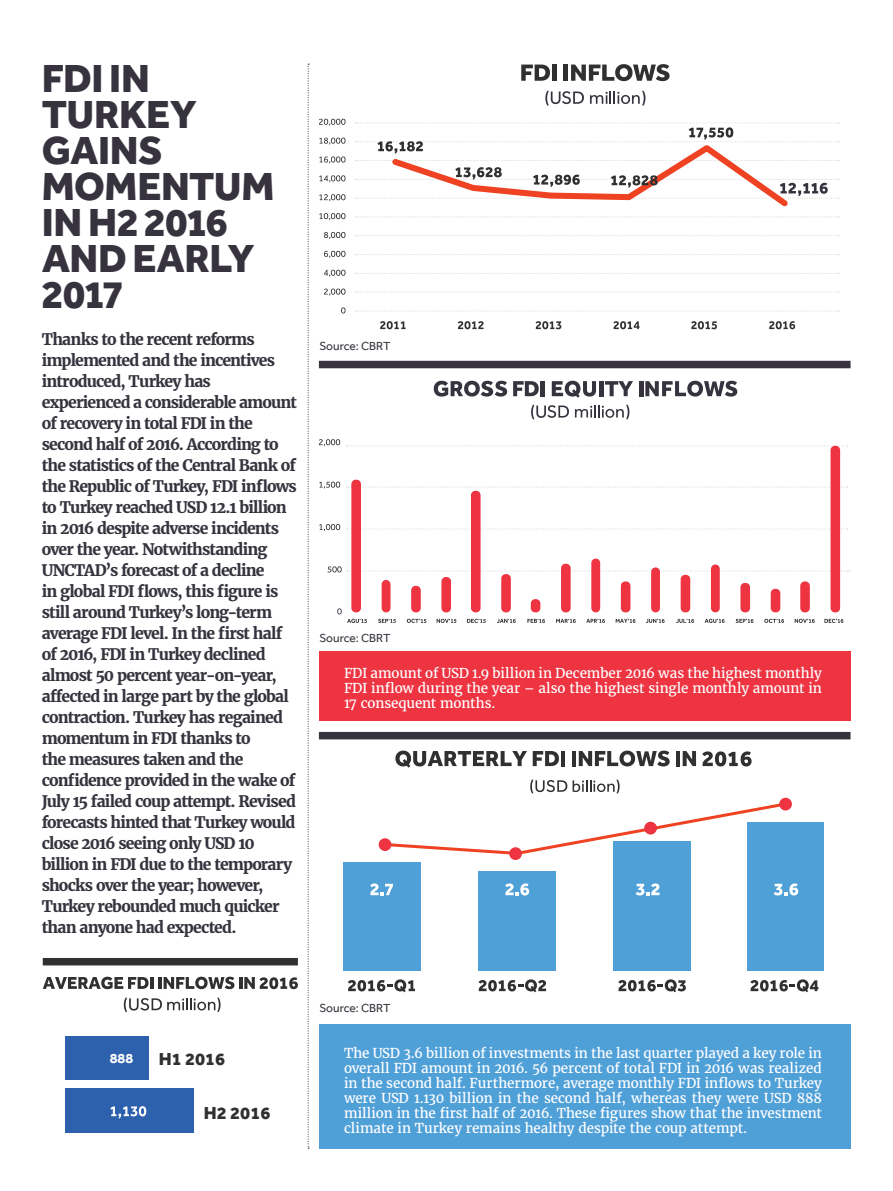
<style>
.page{position:relative;width:893px;height:1191px;background:#fff}
.page>*{position:absolute;margin:0;border:0;box-sizing:border-box;transform-origin:0 0}
.t1{font:800 40.5px/36px "Effra";letter-spacing:-.015em;color:#37333e}
.t2{font:800 17.85px "Effra";color:#313030}
.t3{font:700 15.75px/21px "Merriweather";letter-spacing:-.05em;color:#37333e}
.t4{font:700 14.25px "Effra";color:#fff}
.t5{font:13.5px/15px "Merriweather";letter-spacing:-.01em;color:#fff;text-align:justify}
.t6{font:12px "Effra";letter-spacing:-.005em;color:#37333e}
</style>
<div class="page">
<div style="left:319px;top:1024px;width:532px;height:124px;background:#50a0d8"></div>
<div style="left:319px;top:651px;width:532px;height:69px;background:#ee3341"></div>
<svg style="left:308px;top:64px;width:1px;height:1084px"></svg>
<div style="left:319px;top:361px;width:531px;height:7px;background:#38333e"></div>
<div style="left:319px;top:732px;width:531px;height:7px;background:#37333e"></div>
<svg style="left:347px;top:445px;width:501px;height:1px"></svg>
<svg style="left:347px;top:486px;width:501px;height:2px"></svg>
<svg style="left:327px;top:566px;width:517px;height:6px"></svg>
<svg style="left:319px;top:524px;width:21px;height:7px"></svg>
<svg style="left:319px;top:481px;width:21px;height:7px"></svg>
<svg style="left:319px;top:439px;width:21px;height:7px"></svg>
<svg style="left:378px;top:619px;width:18px;height:4px"></svg>
<svg style="left:407px;top:619px;width:19px;height:4px"></svg>
<svg style="left:437px;top:619px;width:19px;height:4px"></svg>
<svg style="left:467px;top:619px;width:19px;height:4px"></svg>
<svg style="left:736px;top:619px;width:17px;height:4px"></svg>
<svg style="left:764px;top:619px;width:20px;height:4px"></svg>
<svg style="left:795px;top:619px;width:20px;height:4px"></svg>
<svg style="left:824px;top:619px;width:19px;height:4px"></svg>
<svg style="left:497px;top:619px;width:19px;height:4px"></svg>
<svg style="left:527px;top:619px;width:18px;height:4px"></svg>
<svg style="left:556px;top:619px;width:20px;height:4px"></svg>
<svg style="left:586px;top:619px;width:19px;height:4px"></svg>
<svg style="left:616px;top:619px;width:19px;height:4px"></svg>
<svg style="left:646px;top:619px;width:19px;height:4px"></svg>
<svg style="left:676px;top:619px;width:18px;height:4px"></svg>
<svg style="left:705px;top:619px;width:20px;height:4px"></svg>
<svg style="left:434px;top:381px;width:73px;height:15px"></svg>
<svg style="left:513px;top:381px;width:26px;height:15px"></svg>
<hr style="left:541px;top:381px;width:4px;height:15px;background:#37333e">
<svg style="left:552px;top:381px;width:44px;height:17px"></svg>
<hr style="left:599px;top:381px;width:4px;height:15px;background:#37333e">
<svg style="left:605px;top:381px;width:28px;height:15px"></svg>
<hr style="left:639px;top:381px;width:4px;height:15px;background:#37333e">
<svg style="left:645px;top:381px;width:92px;height:15px"></svg>
<svg style="left:531px;top:405px;width:38px;height:14px"></svg>
<svg style="left:575px;top:405px;width:54px;height:14px"></svg>
<svg style="left:351px;top:446px;width:489px;height:166px"></svg>
<svg style="left:337px;top:608px;width:30px;height:15px"></svg>
<svg style="left:545px;top:91px;width:39px;height:14px"></svg>
<svg style="left:590px;top:91px;width:55px;height:14px"></svg>
<svg style="left:521px;top:65px;width:29px;height:16px"></svg>
<div style="left:552px;top:65px;width:5px;height:16px;background:#313030"></div>
<hr style="left:564px;top:65px;width:4px;height:16px;background:#313030">
<svg style="left:571px;top:64px;width:99px;height:17px"></svg>
<svg style="left:356px;top:235px;width:483px;height:1px"></svg>
<svg style="left:356px;top:254px;width:483px;height:1px"></svg>
<svg style="left:356px;top:273px;width:483px;height:1px"></svg>
<svg style="left:356px;top:291px;width:483px;height:2px"></svg>
<svg style="left:356px;top:310px;width:483px;height:1px"></svg>
<svg style="left:341px;top:307px;width:4px;height:6px"></svg>
<svg style="left:324px;top:288px;width:21px;height:7px"></svg>
<svg style="left:324px;top:270px;width:21px;height:7px"></svg>
<svg style="left:324px;top:251px;width:21px;height:7px"></svg>
<svg style="left:324px;top:232px;width:21px;height:7px"></svg>
<svg style="left:319px;top:213px;width:26px;height:7px"></svg>
<svg style="left:319px;top:194px;width:26px;height:7px"></svg>
<svg style="left:319px;top:175px;width:26px;height:7px"></svg>
<svg style="left:319px;top:156px;width:26px;height:7px"></svg>
<svg style="left:319px;top:138px;width:26px;height:7px"></svg>
<svg style="left:319px;top:119px;width:26px;height:7px"></svg>
<svg style="left:380px;top:321px;width:26px;height:8px"></svg>
<svg style="left:458px;top:321px;width:26px;height:8px"></svg>
<svg style="left:536px;top:321px;width:25px;height:8px"></svg>
<svg style="left:613px;top:321px;width:26px;height:8px"></svg>
<svg style="left:691px;top:321px;width:26px;height:8px"></svg>
<svg style="left:769px;top:321px;width:26px;height:8px"></svg>
<svg style="left:530px;top:779px;width:37px;height:14px"></svg>
<svg style="left:573px;top:779px;width:47px;height:14px"></svg>
<div style="left:344px;top:862px;width:77px;height:109px;background:#50a0d8"></div>
<div style="left:478px;top:871px;width:78px;height:100px;background:#50a0d8"></div>
<div style="left:613px;top:841px;width:77px;height:130px;background:#50a0d8"></div>
<div style="left:748px;top:823px;width:76px;height:148px;background:#50a0d8"></div>
<svg style="left:348px;top:979px;width:67px;height:13px"></svg>
<svg style="left:478px;top:979px;width:68px;height:13px"></svg>
<svg style="left:618px;top:979px;width:68px;height:13px"></svg>
<svg style="left:750px;top:979px;width:68px;height:13px"></svg>
<svg style="left:387px;top:803px;width:399px;height:54px"></svg>
<svg style="left:774px;top:883px;width:24px;height:12px"></svg>
<svg style="left:636px;top:883px;width:23px;height:12px"></svg>
<svg style="left:505px;top:883px;width:24px;height:12px"></svg>
<svg style="left:370px;top:883px;width:23px;height:12px"></svg>
<div style="left:43px;top:958px;width:255px;height:7px;background:#313030"></div>
<div style="left:65px;top:1036px;width:83px;height:44px;background:#2d60ad"></div>
<div style="left:65px;top:1088px;width:128px;height:44px;background:#2d60ad"></div>
<svg style="left:43px;top:976px;width:110px;height:13px"></svg>
<hr style="left:158px;top:977px;width:4px;height:12px;background:#313030">
<svg style="left:164px;top:976px;width:134px;height:13px"></svg>
<svg style="left:124px;top:997px;width:97px;height:15px"></svg>
<svg style="left:395px;top:750px;width:132px;height:17px"></svg>
<svg style="left:533px;top:751px;width:26px;height:15px"></svg>
<hr style="left:561px;top:751px;width:4px;height:15px;background:#313030">
<hr style="left:572px;top:751px;width:4px;height:15px;background:#313030">
<svg style="left:579px;top:750px;width:91px;height:16px"></svg>
<hr style="left:676px;top:751px;width:4px;height:15px;background:#313030">
<svg style="left:683px;top:751px;width:13px;height:15px"></svg>
<svg style="left:702px;top:751px;width:50px;height:15px"></svg>
<div style="left:379px;top:838px;width:12px;height:13px;background:#ee3341;border-radius:50%"></div>
<div style="left:509px;top:847px;width:13px;height:13px;background:#ee3341;border-radius:50%"></div>
<div style="left:644px;top:821px;width:13px;height:13px;background:#ee3341;border-radius:50%"></div>
<div style="left:779px;top:797px;width:13px;height:13px;background:#ee3341;border-radius:50%"></div>
<svg style="left:110px;top:1106px;width:36px;height:12px"></svg>
<svg style="left:356px;top:122px;width:483px;height:95px"></svg>
<h1 class="t1" style="left:42px;top:59px;width:234px">FDI IN<br>TURKEY<br>GAINS<br>MOMENTUM<br>IN H2 2016<br>AND EARLY<br>2017</h1>
<p class="t3" style="left:42px;top:329px;width:257px">Thanks to the recent reforms implemented and the incentives introduced, Turkey has experienced a considerable amount of recovery in total FDI in the second half of 2016. According to the statistics of the Central Bank of the Republic of Turkey, FDI inflows to Turkey reached USD 12.1 billion in 2016 despite adverse incidents over the year. Notwithstanding<br>UNCTAD’s forecast of a decline<br>in global FDI flows, this figure is still around Turkey’s long-term average FDI level. In the first half of 2016, FDI in Turkey declined almost 50 percent year-on-year, affected in large part by the global contraction. Turkey has regained momentum in FDI thanks to<br>the measures taken and the confidence provided in the wake of<br>July 15 failed coup attempt. Revised forecasts hinted that Turkey would close 2016 seeing only USD 10 billion in FDI due to the temporary shocks over the year; however,<br>Turkey rebounded much quicker than anyone had expected.</p>
<p class="t6" style="left:319px;top:338px;width:73px">Source: CBRT</p>
<p class="t6" style="left:319px;top:631px;width:73px">Source: CBRT</p>
<p class="t5" style="left:344px;top:665px;width:479px">FDI amount of USD 1.9 billion in December 2016 was the highest monthly FDI inflow during the year – also the highest single monthly amount in 17 consequent months.</p>
<p class="t4" style="left:110px;top:1049px;width:25px">888</p>
<p class="t2" style="left:159px;top:1048px;width:68px">H1 2016</p>
<p class="t2" style="left:204px;top:1102px;width:68px">H2 2016</p>
<p class="t6" style="left:319px;top:1001px;width:73px">Source: CBRT</p>
<p class="t5" style="left:344px;top:1045px;width:479px">The USD 3.6 billion of investments in the last quarter played a key role in overall FDI amount in 2016. 56 percent of total FDI in 2016 was realized in the second half. Furthermore, average monthly FDI inflows to Turkey were USD 1.130 billion in the second half, whereas they were USD 888 million in the first half of 2016. These figures show that the investment climate in Turkey remains healthy despite the coup attempt.</p>
</div>
